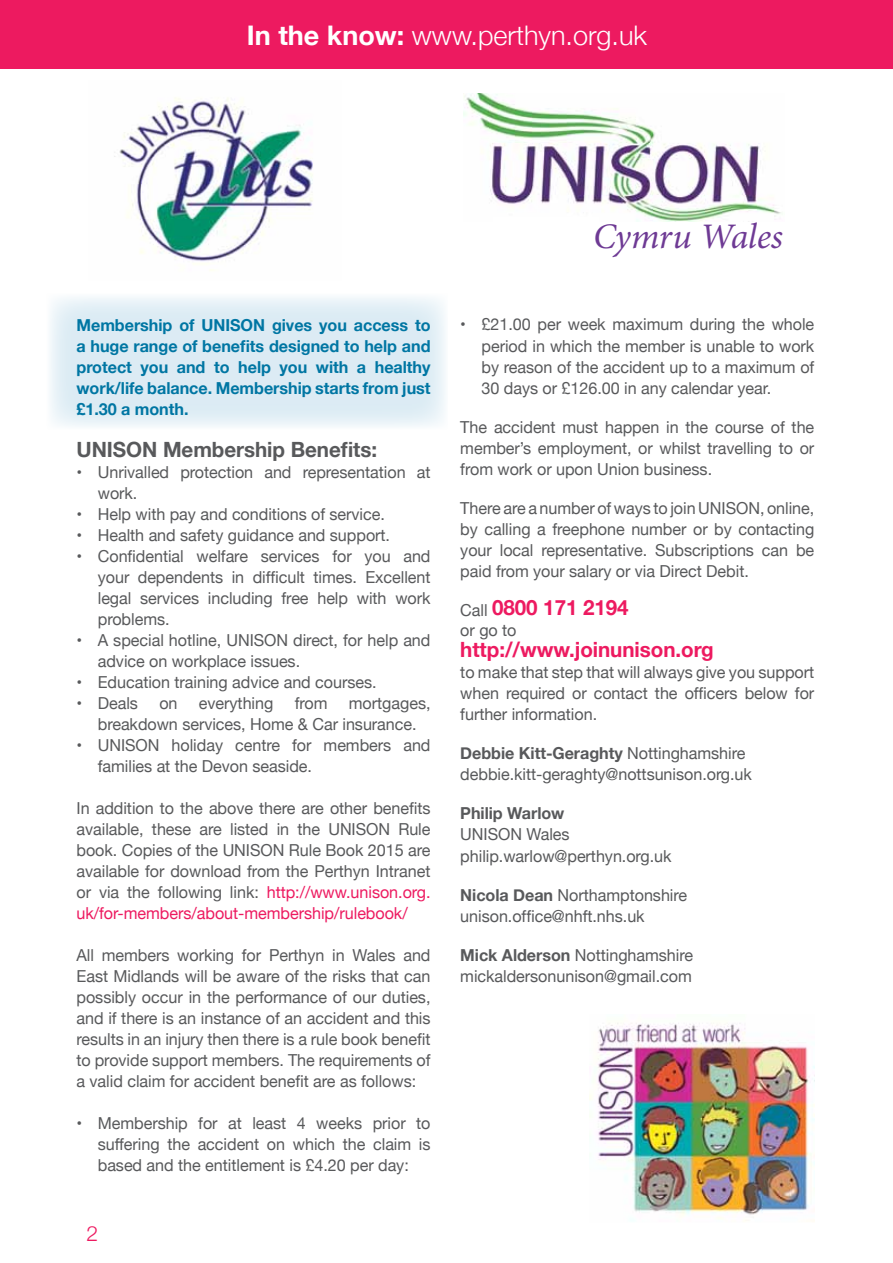
<style>
.page{position:relative;width:893px;height:1263px;background:#fff}
.page>*{position:absolute;margin:0;border:0;box-sizing:border-box;transform-origin:0 0}
.t1{font:italic 36px "Minion Pro";letter-spacing:-.01em;color:#6e3a94}
.t2{font:300 27px "Helvetica Neue";color:#fff}
.t3{font:700 21px "Helvetica Neue";letter-spacing:-.005em;color:#ed1a60}
.t4{font:700 21px "Helvetica Neue";letter-spacing:-.005em;color:#58595b}
.t5{font:300 21px "Helvetica Neue";color:#ed1a60}
.t6{font:16.5px/21px "Helvetica Neue";letter-spacing:-.005em;color:#58595b}
.t7{font:700 16.5px/21px "Helvetica Neue";letter-spacing:-.005em;color:#0076a3;text-align:justify}
.t8{font:700 16.5px "Helvetica Neue";letter-spacing:-.005em;color:#58595b}
.s1{font-weight:700}
.s2{color:#ed1a60}
.s3{font-weight:400;font-size:16.5px;color:#58595b}
</style>
<div class="page">
<svg style="left:50px;top:297px;width:395px;height:130px;background:#dfedf5"></svg>
<div style="left:0;top:0;width:893px;height:68px;background:#ed1a60"></div>
<img style="left:463px;top:94px;width:318px;height:128px">
<img style="left:114px;top:98px;width:199px;height:173px">
<img style="left:590px;top:1022px;width:224px;height:199px">
<div style="left:492px;top:217px;width:108px;height:17px;background:#fff"></div>
<h2 class="t2" style="left:247px;top:14px;width:402px"><span class="s1">In the know:</span> www.perthyn.org.uk</h2>
<p class="t7" style="left:77px;top:315px;width:355px">Membership of UNISON gives you access to a huge range of benefits designed to help and protect you and to help you with a healthy work/life balance. Membership starts from just £1.30 a month.</p>
<p class="t4" style="left:77px;top:433px;width:302px">UNISON Membership Benefits:</p>
<p class="t6" style="left:98px;top:462px;width:334px;text-indent:-21px">• Unrivalled protection and representation at work.</p>
<p class="t6" style="left:77px;top:504px;width:310px">• Help with pay and conditions of service.</p>
<p class="t6" style="left:77px;top:525px;width:315px">• Health and safety guidance and support.</p>
<p class="t6" style="left:98px;top:546px;width:334px;text-align:justify;text-indent:-21px">• Confidential welfare services for you and your dependents in difficult times. Excellent legal services including free help with work problems.</p>
<p class="t6" style="left:98px;top:630px;width:334px;text-indent:-21px">• A special hotline, UNISON direct, for help and advice on workplace issues.</p>
<p class="t6" style="left:77px;top:672px;width:302px">• Education training advice and courses.</p>
<p class="t6" style="left:77px;top:693px;width:63px">• Deals</p>
<p class="t6" style="left:159px;top:693px;width:20px">on</p>
<p class="t6" style="left:199px;top:693px;width:76px">everything</p>
<p class="t6" style="left:295px;top:693px;width:34px">from</p>
<p class="t6" style="left:98px;top:693px;width:334px;text-indent:251px">mortgages, breakdown services, Home &amp; Car insurance.</p>
<p class="t6" style="left:98px;top:735px;width:334px;text-indent:-21px">• UNISON holiday centre for members and families at the Devon seaside.</p>
<p class="t6" style="left:77px;top:798px;width:356px;text-align:justify">In addition to the above there are other benefits available, these are listed in the UNISON Rule book. Copies of the UNISON Rule Book 2015 are available for download from the Perthyn Intranet or via the following link: <span class="s2">http://www.unison.org. uk/for-members/about-membership/rulebook/</span></p>
<p class="t6" style="left:77px;top:945px;width:356px;text-align:justify">All members working for Perthyn in Wales and East Midlands will be aware of the risks that can possibly occur in the performance of our duties, and if there is an instance of an accident and this results in an injury then there is a rule book benefit to provide support members. The requirements of a valid claim for accident benefit are as follows:</p>
<p class="t6" style="left:98px;top:1113px;width:334px;text-align:justify;text-indent:-21px">• Membership for at least 4 weeks prior to suffering the accident on which the claim is based and the entitlement is £4.20 per day:</p>
<p class="t5" style="left:86px;top:1216px;width:13px">2</p>
<h1 class="t1" style="left:593px;top:212px;width:191px">Cymru Wales</h1>
<p class="t6" style="left:482px;top:315px;width:334px;text-align:justify;text-indent:-21px">• £21.00 per week maximum during the whole period in which the member is unable to work by reason of the accident up to a maximum of 30 days or £126.00 in any calendar year.</p>
<p class="t6" style="left:460px;top:417px;width:355px;text-align:justify">The accident must happen in the course of the member’s employment, or whilst travelling to or from work or upon Union business.</p>
<p class="t6" style="left:460px;top:498px;width:356px;text-align:justify">There are a number of ways to join UNISON, online, by calling a freephone number or by contacting your local representative. Subscriptions can be paid from your salary or via Direct Debit.</p>
<p class="t3" style="left:460px;top:591px;width:170px"><span class="s3">Call</span> 0800 171 2194</p>
<p class="t6" style="left:460px;top:621px;width:58px">or go to</p>
<p class="t3" style="left:460px;top:633px;width:255px">http://www.joinunison.org</p>
<p class="t6" style="left:460px;top:663px;width:355px;text-align:justify">to make that step that will always give you support when required or contact the officers below for further information.</p>
<p class="t6" style="left:460px;top:744px;width:293px"><span class="s1">Debbie Kitt-Geraghty</span> Nottinghamshire debbie.kitt-geraghty@nottsunison.org.uk</p>
<p class="t8" style="left:460px;top:801px;width:106px">Philip Warlow</p>
<p class="t6" style="left:460px;top:825px;width:213px">UNISON Wales philip.warlow@perthyn.org.uk</p>
<p class="t6" style="left:460px;top:885px;width:228px"><span class="s1">Nicola Dean</span> Northamptonshire unison.office@nhft.nhs.uk</p>
<p class="t6" style="left:460px;top:945px;width:234px"><span class="s1">Mick Alderson</span> Nottinghamshire mickaldersonunison@gmail.com</p>
</div>
